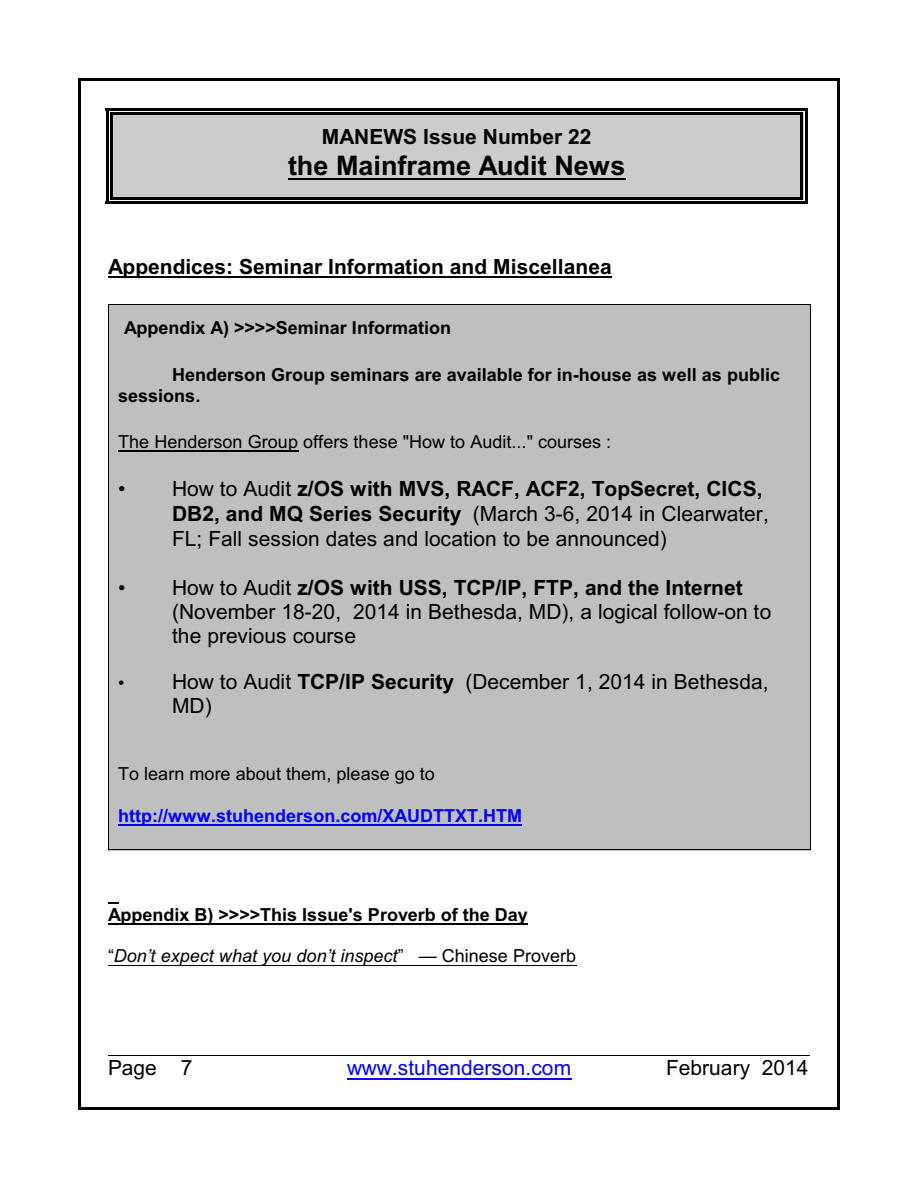
<style>
.page{position:relative;width:918px;height:1188px;background:#fff}
.page>*{position:absolute;margin:0;border:0;box-sizing:border-box;transform-origin:0 0}
.t1{font:700 27px "Arial";color:#000}
.t2{font:21px/24.3px "Arial";color:#000}
.t3{font:700 21px "Arial";color:#000}
.t4{font:21px "Arial";color:#00f}
.t5{font:700 18px/21.3px "Arial";color:#000}
.t6{font:18px "Arial";color:#000}
.t7{font:italic 18px "Arial";color:#000}
.t8{font:700 18px "Arial";color:#00f}
.s1{font-weight:700}
.s2{font-size:18px}
.s3{font-style:normal}
</style>
<div class="page">
<hr style="left:78px;top:78px;width:3px;height:1032px;background:#000">
<hr style="left:837px;top:78px;width:3px;height:1032px;background:#000">
<hr style="left:78px;top:78px;width:762px;height:3px;background:#000">
<hr style="left:78px;top:1107px;width:762px;height:3px;background:#000">
<div style="left:110px;top:112px;width:693px;height:87px;background:#ccc"></div>
<hr style="left:288px;top:178px;width:338px;height:2px;background:#000">
<hr style="left:110px;top:112px;width:3px;height:87px;background:#000">
<hr style="left:800px;top:112px;width:3px;height:87px;background:#000">
<hr style="left:110px;top:112px;width:693px;height:3px;background:#000">
<hr style="left:110px;top:197px;width:693px;height:2px;background:#000">
<hr style="left:106px;top:108px;width:2px;height:96px;background:#000">
<hr style="left:805px;top:108px;width:2px;height:96px;background:#000">
<hr style="left:106px;top:108px;width:701px;height:3px;background:#000">
<hr style="left:106px;top:201px;width:701px;height:3px;background:#000">
<hr style="left:108px;top:277px;width:504px;height:1px;background:#000">
<hr style="left:108px;top:924px;width:420px;height:1px;background:#000">
<hr style="left:108px;top:965px;width:468px;height:1px;background:#000">
<div style="left:108px;top:304px;width:703px;height:546px;background:#bfbfbf"></div>
<hr style="left:118px;top:451px;width:180px;height:1px;background:#000">
<hr style="left:118px;top:824px;width:404px;height:1px;background:#00f">
<hr style="left:108px;top:304px;width:1px;height:546px;background:#000">
<hr style="left:810px;top:304px;width:1px;height:546px;background:#000">
<hr style="left:108px;top:304px;width:703px;height:1px;background:#000">
<hr style="left:108px;top:849px;width:703px;height:1px;background:#000">
<hr style="left:347px;top:1078px;width:224px;height:1px;background:#00f">
<hr style="left:108px;top:1055px;width:702px;height:1px;background:#000">
<p class="t3" style="left:322px;top:129px;width:271px">MANEWS Issue Number 22</p>
<p class="t1" style="left:288px;top:155px;width:339px">the Mainframe Audit News</p>
<p class="t3" style="left:108px;top:259px;width:505px">Appendices: Seminar Information and Miscellanea</p>
<p class="t5" style="left:124px;top:319px;width:329px">Appendix A) &gt;&gt;&gt;&gt;Seminar Information</p>
<p class="t5" style="left:118px;top:366px;width:664px;text-indent:54px">Henderson Group seminars are available for in-house as well as public sessions.</p>
<p class="t6" style="left:118px;top:435px;width:495px">The Henderson Group offers these "How to Audit..." courses :</p>
<p class="t2" style="left:172px;top:479px;width:598px;text-indent:-54px">• How to Audit <span class="s1">z/OS with MVS, RACF, ACF2, TopSecret, CICS,<br>DB2, and MQ Series Security</span> (March 3-6, 2014 in Clearwater,<br>FL; Fall session dates and location to be announced)</p>
<p class="t2" style="left:172px;top:577px;width:601px;text-indent:-54px">• How to Audit <span class="s1">z/OS with USS, TCP/IP, FTP, and the Internet </span>(November 18-20, 2014 in Bethesda, MD), a logical follow-on to the previous course</p>
<p class="t2" style="left:172px;top:671px;width:598px;text-indent:-54px"><span class="s2">•</span> How to Audit <span class="s1">TCP/IP Security</span> (December 1, 2014 in Bethesda,<br>MD)</p>
<p class="t6" style="left:118px;top:766px;width:318px">To learn more about them, please go to</p>
<p class="t8" style="left:118px;top:808px;width:405px">http://www.stuhenderson.com/XAUDTTXT.HTM</p>
<p class="t5" style="left:108px;top:906px;width:421px">Appendix B) &gt;&gt;&gt;&gt;This Issue's Proverb of the Day</p>
<p class="t7" style="left:108px;top:949px;width:470px"><span class="s3">“</span>Don’t expect what you don’t inspect<span class="s3">” — Chinese Proverb</span></p>
<p class="t2" style="left:108px;top:1058px;width:86px">Page 7</p>
<p class="t4" style="left:347px;top:1060px;width:226px">www.stuhenderson.com</p>
<p class="t2" style="left:666px;top:1058px;width:144px">February 2014</p>
</div>
